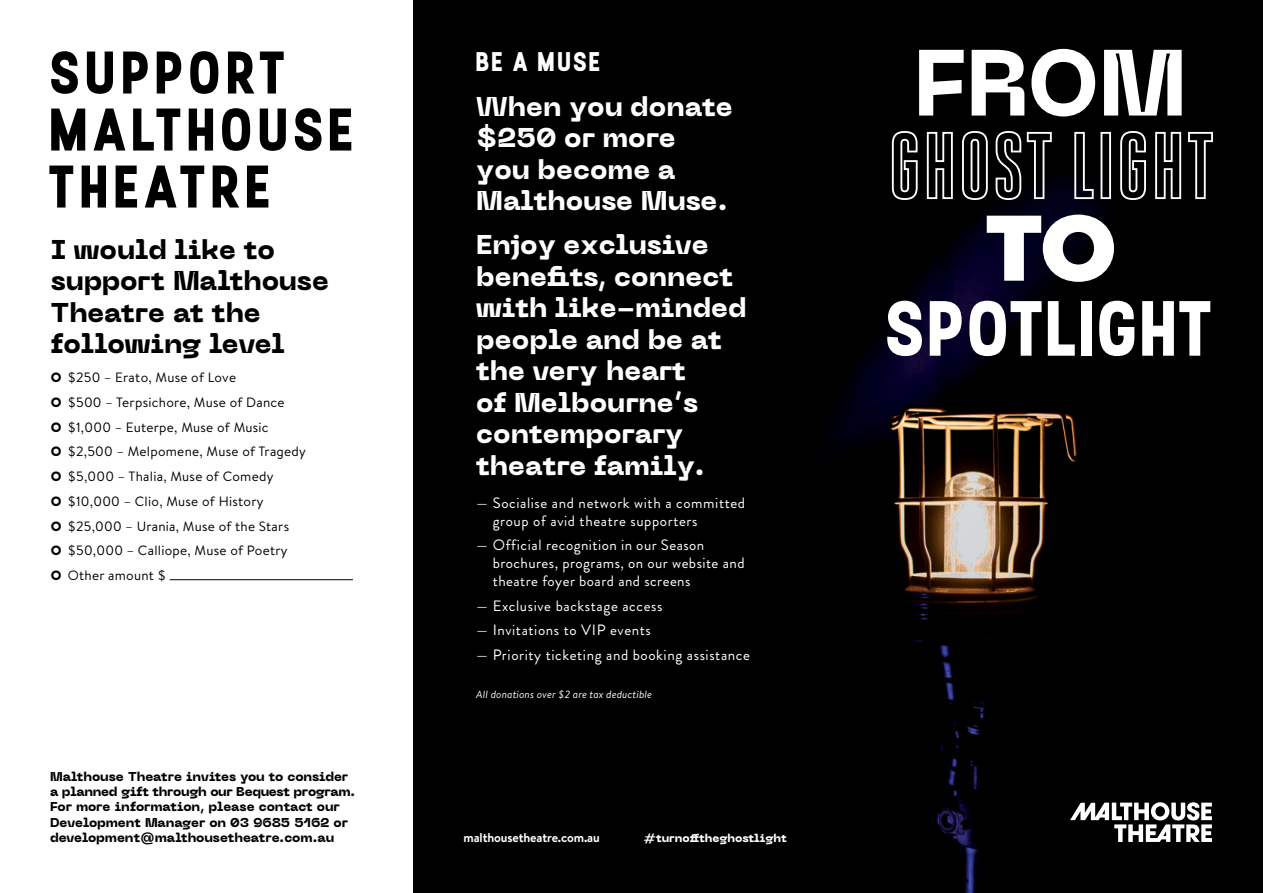
<style>
.page{position:relative;width:1263px;height:893px;background:#fff}
.page>*{position:absolute;margin:0;border:0;box-sizing:border-box;transform-origin:0 0}
.t1{font:900 97.5px "Proxima Nova A";color:#fff}
.t2{font:800 93.15px "Neue Machina";color:#fff;scale:.95 1}
.t3{font:700 78px "Stellar";color:#fff}
.t4{font:700 60px/57px "Stellar";letter-spacing:.05em;color:#000}
.t5{font:800 27px/31.5px "Neue Machina";color:#fff}
.t6{font:800 27px/31.5px "Neue Machina";color:#000}
.t7{font:700 27px "Stellar";letter-spacing:.045em;color:#fff}
.t8{font:15px/18px "Brandon Grotesque";letter-spacing:.04em;color:#fff}
.t9{font:13.5px/24.8px "Brandon Text";letter-spacing:.02em;color:#000}
.t10{font:800 12.75px/15.3px "Neue Machina";letter-spacing:-.01em;color:#000}
.t11{font:700 12.75px "Brandon Text";letter-spacing:-.01em;color:#fff}
.t12{font:800 11.25px "Neue Machina";color:#fff}
.t13{font:italic 10.5px "Brandon Text";letter-spacing:.01em;color:#fff}
.s1{font-weight:900}
</style>
<div class="page">
<div style="left:414px;top:0;width:849px;height:893px;background:#000"></div>
<hr style="left:170px;top:579px;width:183px;height:1px;background:#000">
<svg style="left:1070px;top:802px;width:142px;height:40px"></svg>
<svg style="left:891px;top:130px;width:27px;height:71px;background:#464646"></svg>
<svg style="left:926px;top:131px;width:28px;height:69px"></svg>
<svg style="left:961px;top:130px;width:28px;height:71px;background:#424242"></svg>
<svg style="left:995px;top:130px;width:58px;height:71px;background:#313133"></svg>
<svg style="left:1073px;top:131px;width:21px;height:69px"></svg>
<div style="left:1100px;top:132px;width:11px;height:67px;border:2px solid #fff"></div>
<svg style="left:1119px;top:130px;width:28px;height:71px;background:#434343"></svg>
<svg style="left:1154px;top:131px;width:60px;height:69px;background:#363636"></svg>
<h3 class="t4" style="left:50px;top:43px;width:308px">SUPPORT<br>MALTHOUSE<br>THEATRE</h3>
<h3 class="t6" style="left:51px;top:234px;width:280px">I would like to support Malthouse<br>Theatre at the following level</h3>
<p class="t9" style="left:51px;top:365px;width:257px"><span class="s1">O</span> $250 – Erato, Muse of Love<br><span class="s1">O</span> $500 – Terpsichore, Muse of Dance<br><span class="s1">O</span> $1,000 – Euterpe, Muse of Music<br><span class="s1">O</span> $2,500 – Melpomene, Muse of Tragedy<br><span class="s1">O</span> $5,000 – Thalia, Muse of Comedy<br><span class="s1">O</span> $10,000 – Clio, Muse of History<br><span class="s1">O</span> $25,000 – Urania, Muse of the Stars<br><span class="s1">O</span> $50,000 – Calliope, Muse of Poetry<br><span class="s1">O</span> Other amount $</p>
<p class="t10" style="left:50px;top:769px;width:306px">Malthouse Theatre invites you to consider a planned gift through our Bequest program.<br>For more information, please contact our Development Manager on 03 9685 5162 or development@malthousetheatre.com.au</p>
<h3 class="t7" style="left:476px;top:44px;width:127px">BE A MUSE</h3>
<h3 class="t5" style="left:476px;top:91px;width:258px">When you donate $250 or more you become a<br>Malthouse Muse.</h3>
<h3 class="t5" style="left:476px;top:230px;width:272px">Enjoy exclusive benefits, connect with like-minded people and be at the very heart<br>of Melbourne’s contemporary theatre family.</h3>
<p class="t8" style="left:493px;top:494px;width:254px;text-indent:-16px">— Socialise and network with a committed group of avid theatre supporters</p>
<p class="t8" style="left:493px;top:536px;width:253px;text-indent:-16px">— Official recognition in our Season brochures, programs, on our website and theatre foyer board and screens</p>
<p class="t8" style="left:476px;top:597px;width:188px">— Exclusive backstage access</p>
<p class="t8" style="left:476px;top:621px;width:176px">— Invitations to VIP events</p>
<p class="t8" style="left:476px;top:646px;width:275px">— Priority ticketing and booking assistance</p>
<p class="t13" style="left:476px;top:687px;width:177px">All donations over $2 are tax deductible</p>
<p class="t11" style="left:463px;top:829px;width:138px">malthousetheatre.com.au</p>
<p class="t12" style="left:643px;top:831px;width:145px">#turnofftheghostlight</p>
<h2 class="t2" style="left:914px;top:22px;width:289px">FROM</h2>
<h1 class="t1" style="left:985px;top:191px;width:132px">TO</h1>
<h3 class="t3" style="left:886px;top:278px;width:331px">SPOTLIGHT</h3>
</div>
